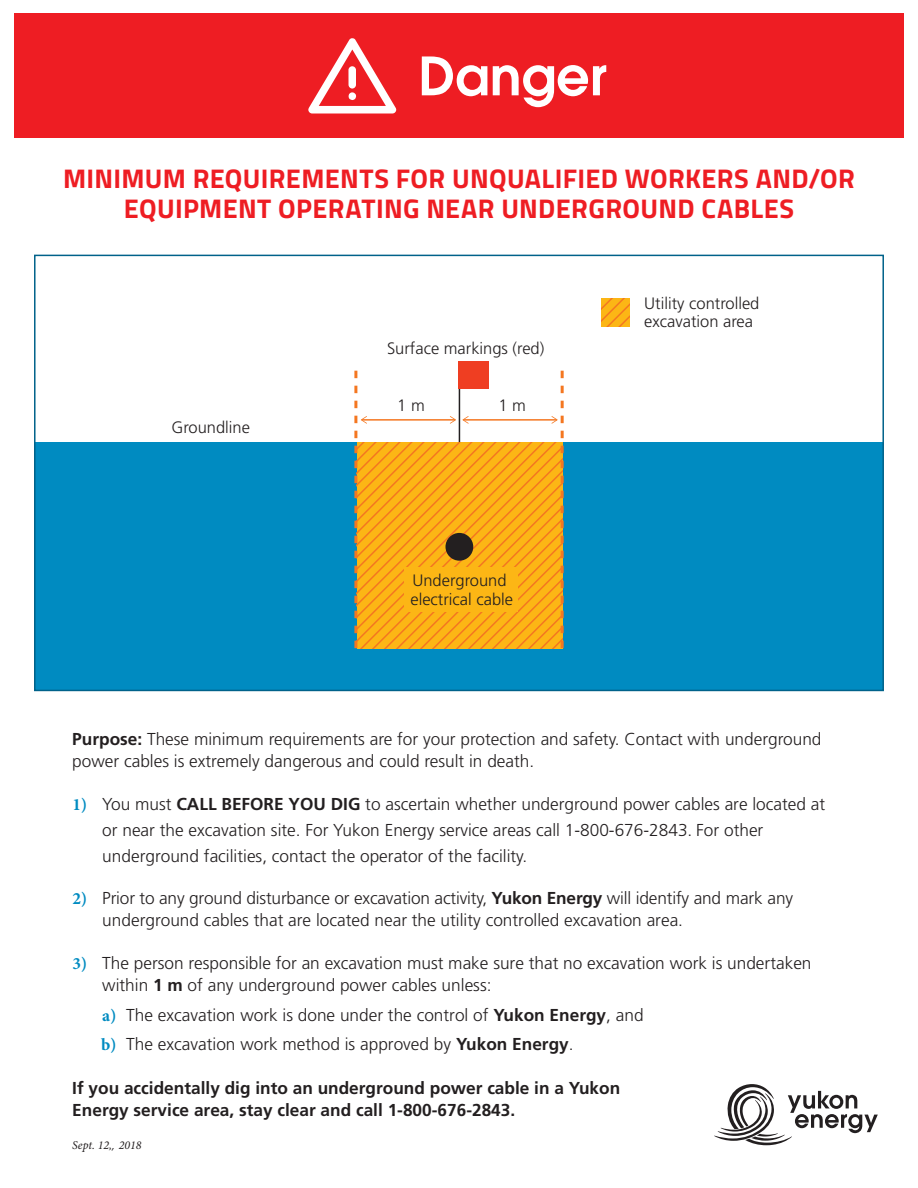
<style>
.page{position:relative;width:918px;height:1188px;background:#fff}
.page>*{position:absolute;margin:0;border:0;box-sizing:border-box;transform-origin:0 0}
.t1{font:600 52.5px "Avant Garde";color:#fff}
.t2{font:700 27px/30px "Titillium Web";letter-spacing:.015em;color:#ee1d23;text-align:center}
.t3{font:300 17.25px/22.5px "Frutiger";color:#231f20}
.t4{font:700 17.25px/22.5px "Frutiger";color:#231f20}
.t5{font:300 16.5px/18px "Frutiger";color:#231f20}
.t6{font:italic 12px "Minion Pro";color:#231f20}
.s1{font-weight:700}
.s2{font-family:"Minion Pro";font-weight:700;color:#008bc1}
.s3{font-family:"Frutiger";font-weight:300}
</style>
<div class="page">
<div style="left:35px;top:442px;width:848px;height:248px;background:#008bc1"></div>
<div style="left:459px;top:361px;width:30px;height:28px;background:#ef3e22"></div>
<svg style="left:354px;top:365px;width:210px;height:283px"></svg>
<svg style="left:602px;top:298px;width:28px;height:29px"></svg>
<div style="left:34px;top:255px;width:850px;height:436px;border:2px solid #00628a"></div>
<svg style="left:714px;top:1084px;width:164px;height:61px"></svg>
<div style="left:14px;top:14px;width:890px;height:124px;background:#ee1d23"></div>
<svg style="left:308px;top:38px;width:88px;height:76px"></svg>
<p class="t1" style="left:418px;top:42px;width:189px">Danger</p>
<p class="t2" style="left:63px;top:163px;width:793px">MINIMUM REQUIREMENTS FOR UNQUALIFIED WORKERS AND/OR<br>EQUIPMENT OPERATING NEAR UNDERGROUND CABLES</p>
<p class="t5" style="left:171px;top:419px;width:80px">Groundline</p>
<p class="t5" style="left:387px;top:340px;width:159px">Surface markings (red)</p>
<p class="t5" style="left:397px;top:397px;width:29px">1 m</p>
<p class="t5" style="left:498px;top:397px;width:29px">1 m</p>
<p class="t5" style="left:410px;top:570px;width:104px;line-height:19.5px">Underground electrical cable</p>
<p class="t5" style="left:644px;top:295px;width:117px">Utility controlled excavation area</p>
<p class="t3" style="left:72px;top:728px;width:751px"><span class="s1">Purpose:</span> These minimum requirements are for your protection and safety. Contact with underground power cables is extremely dangerous and could result in death.</p>
<p class="t3" style="left:102px;top:791px;width:725px;line-height:25.8px;text-indent:-30px"><span class="s2">1)</span> You must <span class="s1">CALL BEFORE YOU DIG</span> to ascertain whether underground power cables are located at or near the excavation site. For Yukon Energy service areas call 1-800-676-2843. For other underground facilities, contact the operator of the facility.</p>
<p class="t3" style="left:102px;top:887px;width:692px;text-indent:-30px"><span class="s2">2)</span> Prior to any ground disturbance or excavation activity, <span class="s1">Yukon Energy</span> will identify and mark any underground cables that are located near the utility controlled excavation area.</p>
<p class="t3" style="left:102px;top:952px;width:711px;text-indent:-30px"><span class="s2">3)</span> The person responsible for an excavation must make sure that no excavation work is undertaken within <span class="s1">1 m</span> of any underground power cables unless:</p>
<p class="t3" style="left:101px;top:1000px;width:544px;line-height:29.2px"><span class="s2">a)</span> The excavation work is done under the control of <span class="s1">Yukon Energy</span>, and <span class="s2">b)</span> The excavation work method is approved by <span class="s1">Yukon Energy</span>.</p>
<p class="t4" style="left:72px;top:1077px;width:549px">If you accidentally dig into an underground power cable in a Yukon<br>Energy service area, stay clear and call 1-800-676-2843.</p>
<p class="t6" style="left:72px;top:1137px;width:71px">Sept. 12,<span class="s3">,</span> 2018</p>
</div>
